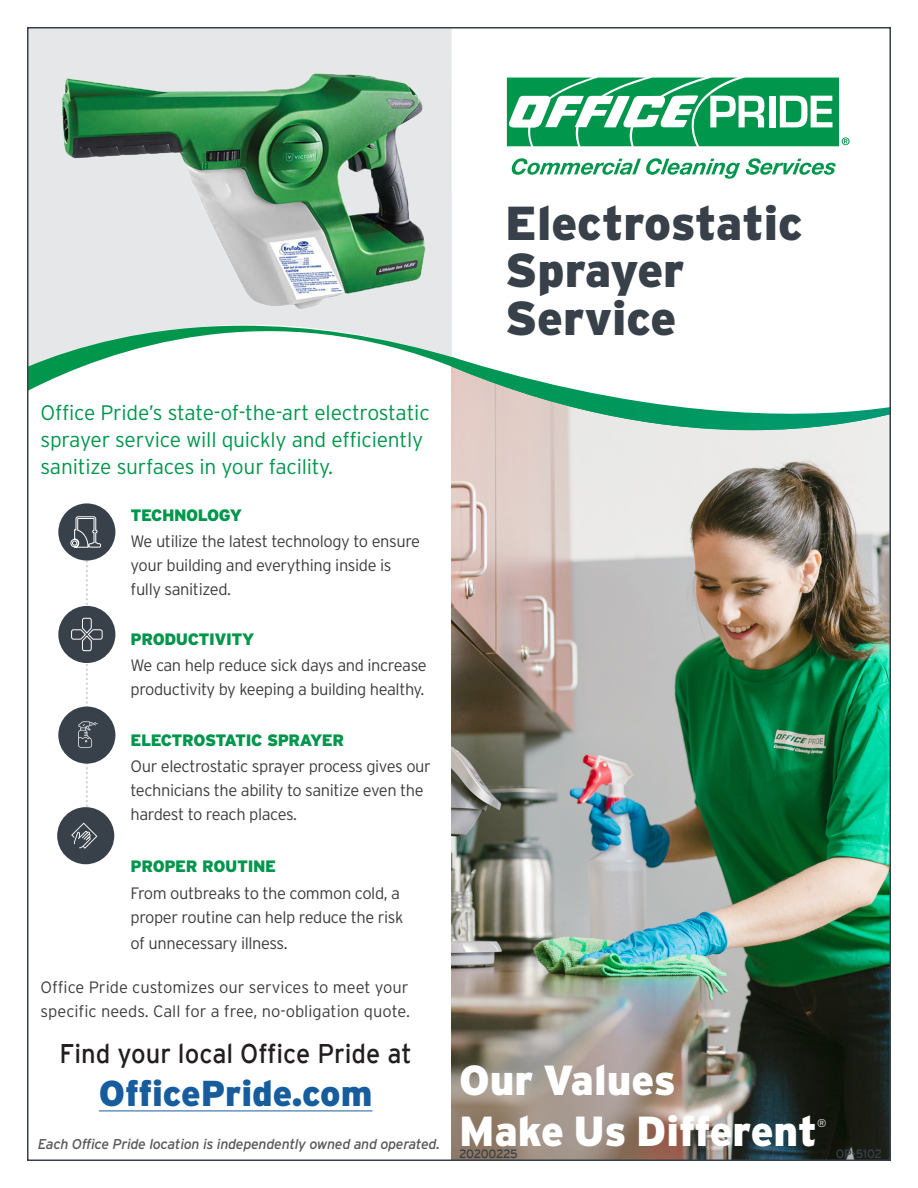
<style>
.page{position:relative;width:918px;height:1188px;background:#fff}
.page>*{position:absolute;margin:0;border:0;box-sizing:border-box;transform-origin:0 0}
.t1{font:900 47.55px "Interstate";color:#38404a}
.t2{font:900 42px "Interstate";color:#fff}
.t3{font:900 36px "Interstate";color:#175d9e}
.t4{font:27px "Interstate";color:#231f20;scale:.95 1}
.t5{font:300 21px/27px "Interstate";letter-spacing:-.01em;color:#00964c}
.t6{font:300 16.5px/24px "Interstate";letter-spacing:-.025em;color:#3e3e3f}
.t7{font:300 16.5px/24px "Interstate";color:#3e3e3f}
.t8{font:900 16.5px "Interstate";letter-spacing:-.025em;color:#00964c}
.t9{font:italic 14.25px "Interstate";letter-spacing:-.02em;color:#57585a}
.t10{font:12px "Interstate";letter-spacing:-.04em;color:#38404a}
.t11{font:300 11.1px "Interstate";color:#fff}
</style>
<div class="page">
<div style="left:30px;top:30px;width:422px;height:263px;background:#e6e7e9"></div>
<img style="left:49px;top:65px;width:392px;height:228px">
<img style="left:452px;top:453px;width:436px;height:705px">
<svg style="left:511px;top:158px;width:325px;height:21px"></svg>
<svg style="left:507px;top:78px;width:343px;height:68px"></svg>
<div style="left:58px;top:503px;width:57px;height:58px;background:#38404a;border-radius:50%"></div>
<div style="left:58px;top:606px;width:57px;height:57px;background:#38404a;border-radius:50%"></div>
<div style="left:57px;top:807px;width:57px;height:57px;background:#38404a;border-radius:50%"></div>
<svg style="left:452px;top:430px;width:436px;height:23px;background:#e7e2df"></svg>
<svg style="left:30px;top:293px;width:858px;height:137px"></svg>
<div style="left:58px;top:707px;width:57px;height:57px;background:#38404a;border-radius:50%"></div>
<svg style="left:70px;top:504px;width:33px;height:345px"></svg>
<hr style="left:99px;top:1111px;width:273px;height:1px;background:#175d9e">
<p class="t1" style="left:505px;top:196px;width:299px">Electrostatic</p>
<p class="t1" style="left:505px;top:243px;width:181px">Sprayer</p>
<p class="t1" style="left:505px;top:291px;width:173px">Service</p>
<p class="t5" style="left:40px;top:399px;width:391px">Office Pride’s state-of-the-art electrostatic sprayer service will quickly and efficiently sanitize surfaces in your facility.</p>
<p class="t8" style="left:131px;top:505px;width:113px">TECHNOLOGY</p>
<p class="t6" style="left:131px;top:529px;width:291px">We utilize the latest technology to ensure your building and everything inside is</p>
<p class="t6" style="left:131px;top:577px;width:102px">fully sanitized.</p>
<p class="t8" style="left:131px;top:630px;width:126px">PRODUCTIVITY</p>
<p class="t6" style="left:131px;top:653px;width:298px">We can help reduce sick days and increase productivity by keeping a building healthy.</p>
<p class="t8" style="left:131px;top:730px;width:215px">ELECTROSTATIC SPRAYER</p>
<p class="t6" style="left:131px;top:754px;width:302px">Our electrostatic sprayer process gives our technicians the ability to sanitize even the hardest to reach places.</p>
<p class="t8" style="left:131px;top:857px;width:147px">PROPER ROUTINE</p>
<p class="t6" style="left:131px;top:881px;width:274px">From outbreaks to the common cold, a proper routine can help reduce the risk</p>
<p class="t6" style="left:131px;top:931px;width:159px">of unnecessary illness.</p>
<p class="t7" style="left:40px;top:975px;width:371px">Office Pride customizes our services to meet your specific needs. Call for a free, no-obligation quote.</p>
<p class="t4" style="left:60px;top:1038px;width:372px">Find your local Office Pride at</p>
<p class="t3" style="left:99px;top:1073px;width:275px">OfficePride.com</p>
<p class="t9" style="left:38px;top:1136px;width:404px">Each Office Pride location is independently owned and operated.</p>
<p class="t2" style="left:459px;top:1056px;width:218px">Our Values</p>
<p class="t2" style="left:459px;top:1107px;width:359px">Make Us Different</p>
<p class="t11" style="left:817px;top:1117px;width:11px">®</p>
<p class="t10" style="left:459px;top:1147px;width:60px">20200225</p>
<p class="t10" style="left:836px;top:1147px;width:48px">OP-5102</p>
</div>
